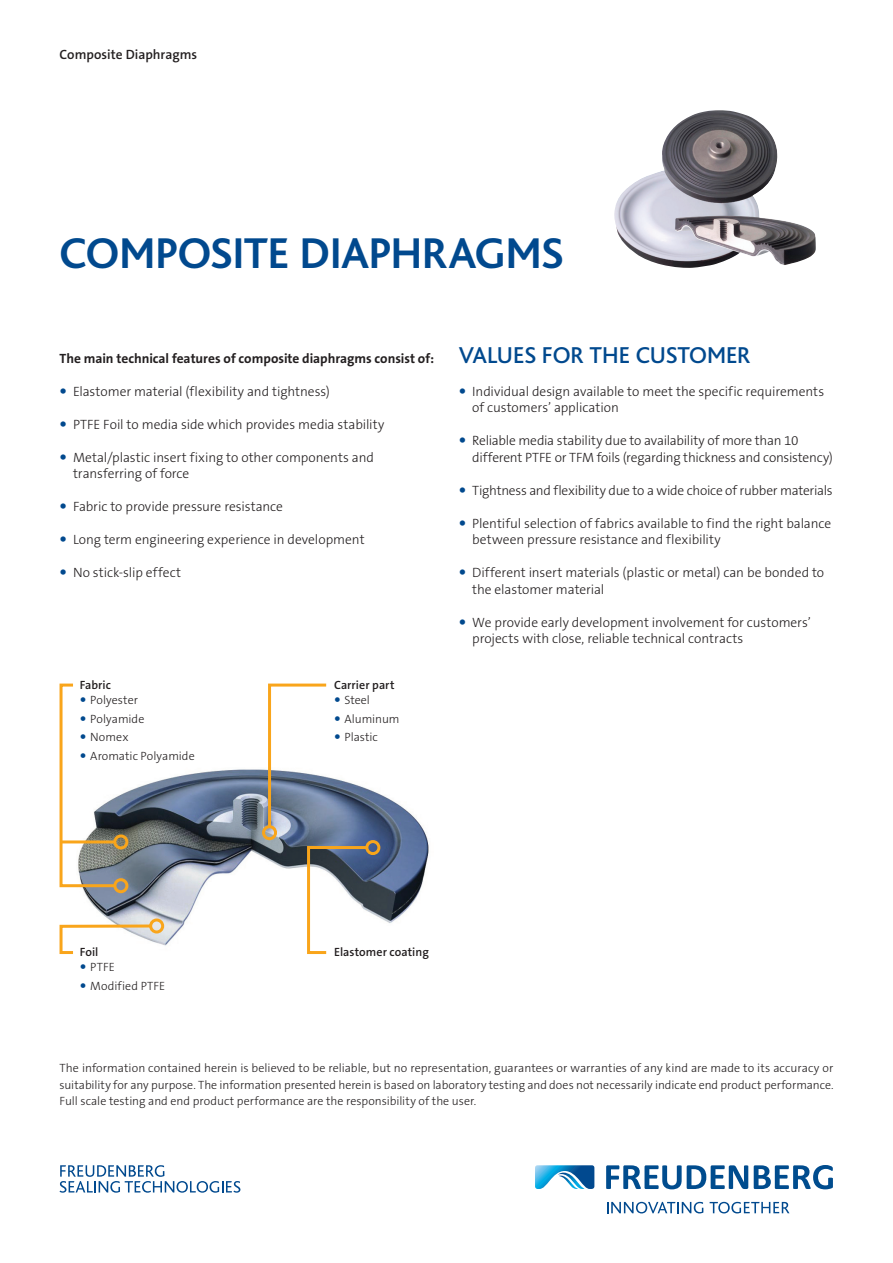
<style>
.page{position:relative;width:893px;height:1263px;background:#fff}
.page>*{position:absolute;margin:0;border:0;box-sizing:border-box;transform-origin:0 0}
.t1{font:700 45px "Bliss";letter-spacing:-.005em;color:#01498e}
.t2{font:500 24px "Bliss";letter-spacing:-.005em;color:#01498e}
.t3{font:300 13.5px/16.5px "The Sans B3";letter-spacing:-.005em;color:#231f20}
.t4{font:700 13.5px "The Sans B7";letter-spacing:-.005em;color:#231f20}
.t5{font:600 13.5px "The Sans B6";letter-spacing:-.005em;color:#231f20}
.t6{font:300 12px/18.5px "The Sans B3";color:#231f20}
.t7{font:600 12px "The Sans B6";letter-spacing:.005em;color:#231f20}
</style>
<div class="page">
<svg style="left:606px;top:1165px;width:227px;height:24px"></svg>
<svg style="left:535px;top:1165px;width:59px;height:24px"></svg>
<svg style="left:607px;top:1202px;width:96px;height:11px"></svg>
<svg style="left:710px;top:1202px;width:79px;height:11px"></svg>
<svg style="left:60px;top:1165px;width:180px;height:28px"></svg>
<img style="left:83px;top:769px;width:346px;height:177px">
<div style="left:113px;top:834px;width:15px;height:15px;border:3px solid #f9a51b;border-radius:50%"></div>
<svg style="left:59px;top:923px;width:95px;height:31px"></svg>
<div style="left:149px;top:918px;width:15px;height:15px;border:3px solid #f9a51b;border-radius:50%"></div>
<div style="left:113px;top:878px;width:15px;height:15px;border:3px solid #f9a51b;border-radius:50%"></div>
<svg style="left:267px;top:683px;width:62px;height:147px"></svg>
<div style="left:262px;top:825px;width:15px;height:15px;border:3px solid #f9a51b;border-radius:50%"></div>
<svg style="left:306px;top:844px;width:64px;height:110px"></svg>
<div style="left:365px;top:840px;width:15px;height:15px;border:3px solid #f9a51b;border-radius:50%"></div>
<img style="left:614px;top:110px;width:202px;height:158px">
<svg style="left:59px;top:683px;width:59px;height:206px"></svg>
<p class="t5" style="left:60px;top:47px;width:139px">Composite Diaphragms</p>
<h1 class="t1" style="left:60px;top:230px;width:506px">COMPOSITE DIAPHRAGMS</h1>
<p class="t4" style="left:60px;top:351px;width:376px">The main technical features of composite diaphragms consist of:</p>
<p class="t3" style="left:73px;top:383px;width:258px">Elastomer material (flexibility and tightness)</p>
<p class="t3" style="left:73px;top:416px;width:313px">PTFE Foil to media side which provides media stability</p>
<p class="t3" style="left:73px;top:449px;width:303px">Metal/plastic insert fixing to other components and transferring of force</p>
<p class="t3" style="left:73px;top:499px;width:212px">Fabric to provide pressure resistance</p>
<p class="t3" style="left:73px;top:532px;width:293px">Long term engineering experience in development</p>
<p class="t3" style="left:73px;top:565px;width:110px">No stick-slip effect</p>
<p class="t7" style="left:80px;top:679px;width:33px">Fabric</p>
<p class="t6" style="left:90px;top:691px;width:106px">Polyester<br>Polyamide<br>Nomex<br>Aromatic Polyamide</p>
<p class="t7" style="left:334px;top:679px;width:62px">Carrier part</p>
<p class="t6" style="left:345px;top:691px;width:56px">Steel<br>Aluminum<br>Plastic</p>
<h2 class="t2" style="left:459px;top:342px;width:293px">VALUES FOR THE CUSTOMER</h2>
<p class="t3" style="left:472px;top:383px;width:353px">Individual design available to meet the specific requirements of customers’ application</p>
<p class="t3" style="left:472px;top:433px;width:362px">Reliable media stability due to availability of more than 10 different PTFE or TFM foils (regarding thickness and consistency)</p>
<p class="t3" style="left:472px;top:482px;width:362px">Tightness and flexibility due to a wide choice of rubber materials</p>
<p class="t3" style="left:472px;top:515px;width:360px">Plentiful selection of fabrics available to find the right balance between pressure resistance and flexibility</p>
<p class="t3" style="left:472px;top:565px;width:354px">Different insert materials (plastic or metal) can be bonded to the elastomer material</p>
<p class="t3" style="left:472px;top:614px;width:340px">We provide early development involvement for customers’ projects with close, reliable technical contracts</p>
<p class="t7" style="left:80px;top:946px;width:20px">Foil</p>
<p class="t6" style="left:90px;top:958px;width:76px">PTFE<br>Modified PTFE</p>
<p class="t7" style="left:334px;top:946px;width:96px">Elastomer coating</p>
<p class="t6" style="left:60px;top:1060px;width:775px;line-height:16.5px;text-align:justify">The information contained herein is believed to be reliable, but no representation, guarantees or warranties of any kind are made to its accuracy or suitability for any purpose. The information presented herein is based on laboratory testing and does not necessarily indicate end product performance.<br>Full scale testing and end product performance are the responsibility of the user.</p>
</div>
